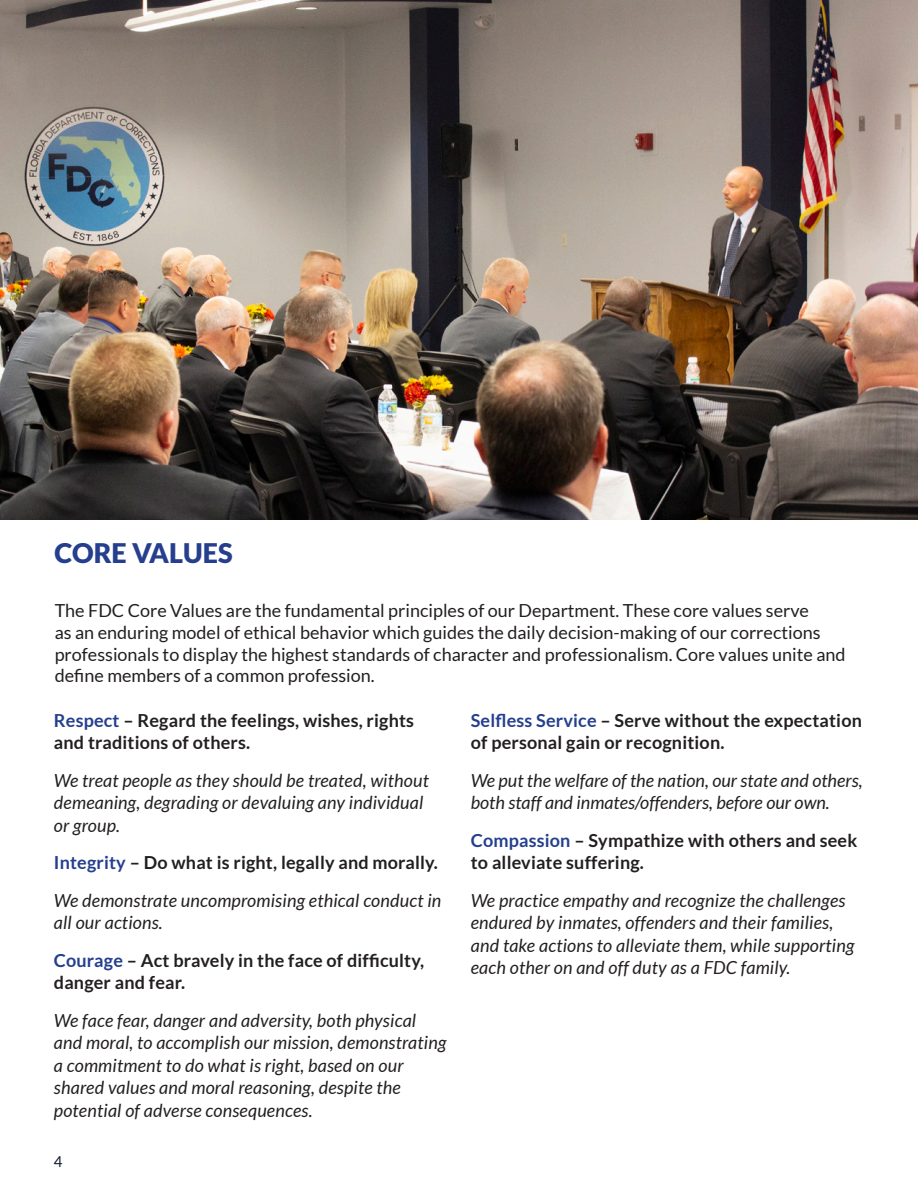
<style>
.page{position:relative;width:918px;height:1188px;background:#fff}
.page>*{position:absolute;margin:0;border:0;box-sizing:border-box;transform-origin:0 0}
.t1{font:900 27px "Lato";color:#253f8e}
.t2{font:italic 18px/22.5px "Lato";letter-spacing:.01em;color:#231f20}
.t3{font:700 18px/22.5px "Lato";letter-spacing:.01em;color:#231f20}
.t4{font:18px/21.6px "Lato";color:#231f20}
.t5{font:15px "Lato";color:#101c31}
.s1{color:#253f8e}
</style>
<div class="page">
<img style="left:0;top:0;width:918px;height:519px">
<p class="t1" style="left:54px;top:537px;width:180px">CORE VALUES</p>
<p class="t4" style="left:55px;top:600px;width:792px">The FDC Core Values are the fundamental principles of our Department. These core values serve<br>as an enduring model of ethical behavior which guides the daily decision-making of our corrections professionals to display the highest standards of character and professionalism. Core values unite and define members of a common profession.</p>
<p class="t3" style="left:54px;top:709px;width:362px"><span class="s1">Respect</span> – Regard the feelings, wishes, rights and traditions of others.</p>
<p class="t2" style="left:54px;top:769px;width:376px">We treat people as they should be treated, without demeaning, degrading or devaluing any individual or group.</p>
<p class="t3" style="left:54px;top:851px;width:385px"><span class="s1">Integrity</span> – Do what is right, legally and morally.</p>
<p class="t2" style="left:54px;top:889px;width:389px">We demonstrate uncompromising ethical conduct in all our actions.</p>
<p class="t3" style="left:54px;top:949px;width:372px"><span class="s1">Courage</span> – Act bravely in the face of difficulty, danger and fear.</p>
<p class="t2" style="left:54px;top:1009px;width:394px">We face fear, danger and adversity, both physical and moral, to accomplish our mission, demonstrating a commitment to do what is right, based on our shared values and moral reasoning, despite the potential of adverse consequences.</p>
<p class="t3" style="left:471px;top:709px;width:393px"><span class="s1">Selfless Service</span> – Serve without the expectation of personal gain or recognition.</p>
<p class="t2" style="left:471px;top:769px;width:393px">We put the welfare of the nation, our state and others, both staff and inmates/offenders, before our own.</p>
<p class="t3" style="left:471px;top:829px;width:388px"><span class="s1">Compassion</span> – Sympathize with others and seek to alleviate suffering.</p>
<p class="t2" style="left:471px;top:889px;width:385px">We practice empathy and recognize the challenges endured by inmates, offenders and their families, and take actions to alleviate them, while supporting each other on and off duty as a FDC family.</p>
<p class="t5" style="left:54px;top:1153px;width:10px">4</p>
</div>
